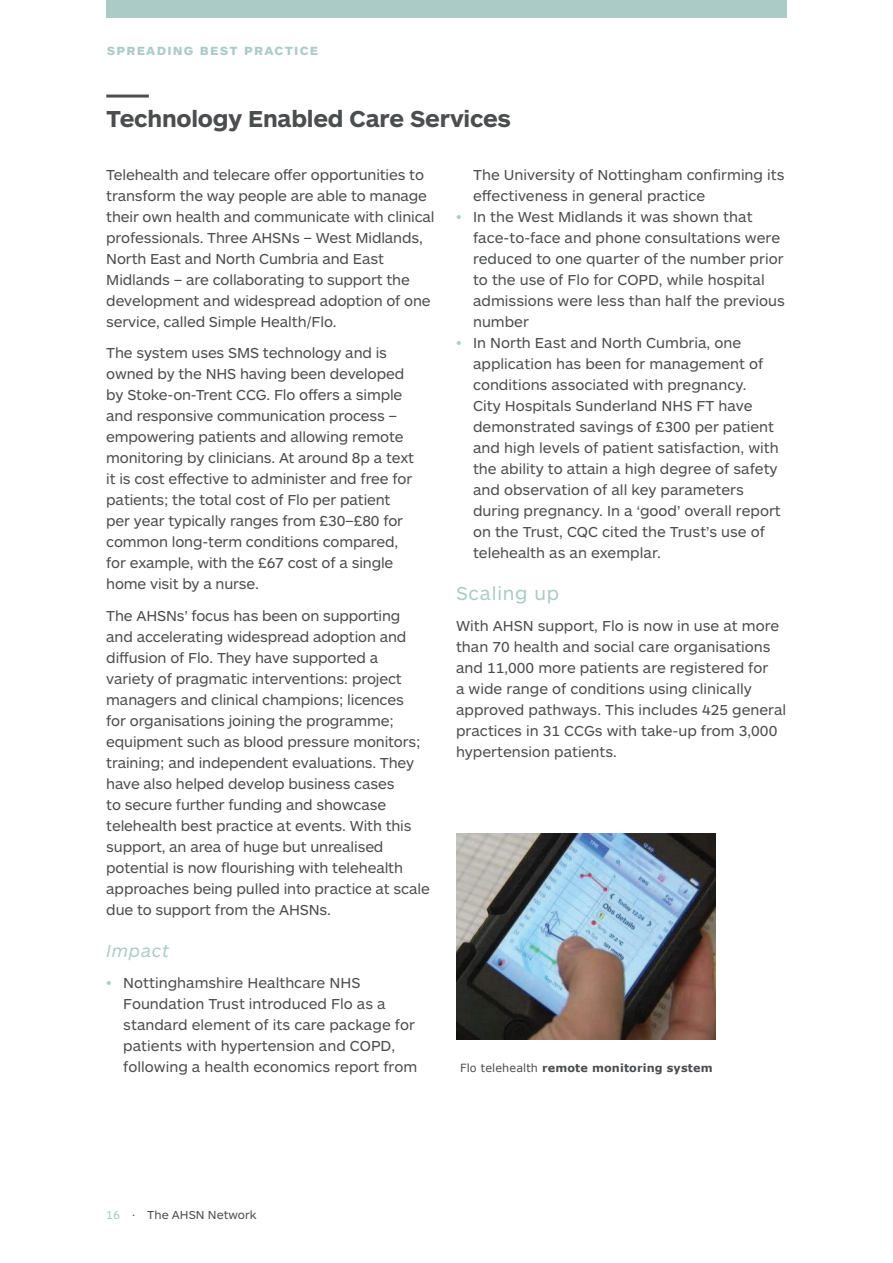
<style>
.page{position:relative;width:893px;height:1263px;background:#fff}
.page>*{position:absolute;margin:0;border:0;box-sizing:border-box;transform-origin:0 0}
.t1{font:700 24px "ARS Maquette Pro";letter-spacing:-.01em;color:#4c4d4f}
.t2{font:19.5px "ARS Maquette Pro";letter-spacing:.04em;color:#abccc6}
.t3{font:italic 18px "ARS Maquette Pro";letter-spacing:.04em;color:#abccc6}
.t4{font:15px/21px "ARS Maquette Pro";letter-spacing:-.01em;color:#4c4d4f}
.t5{font:700 15px "ARS Maquette Pro";letter-spacing:.08em;color:#abccc6}
.t6{font:12px "ARS Maquette Pro";color:#4c4d4f}
.t7{font:700 11.25px "Verdana";letter-spacing:.01em;color:#4c4d4f}
.s1{color:#abccc6}
.s2{font-weight:400}
</style>
<div class="page">
<hr style="left:106px;top:95px;width:43px;height:3px;background:#4c4d4f">
<img style="left:457px;top:834px;width:259px;height:205px">
<div style="left:106px;top:0;width:681px;height:17px;background:#abccc6"></div>
<p class="t5" style="left:107px;top:40px;width:213px">spreading best practice</p>
<h1 class="t1" style="left:106px;top:103px;width:406px">Technology Enabled Care Services</h1>
<p class="t4" style="left:106px;top:163px;width:330px">Telehealth and telecare offer opportunities to transform the way people are able to manage their own health and communicate with clinical professionals. Three AHSNs – West Midlands, North East and North Cumbria and East Midlands – are collaborating to support the development and widespread adoption of one service, called Simple Health/Flo.</p>
<p class="t4" style="left:106px;top:342px;width:309px">The system uses SMS technology and is owned by the NHS having been developed by Stoke-on-Trent CCG. Flo offers a simple and responsive communication process – empowering patients and allowing remote monitoring by clinicians. At around 8p a text it is cost effective to administer and free for patients; the total cost of Flo per patient per year typically ranges from £30–£80 for common long-term conditions compared, for example, with the £67 cost of a single home visit by a nurse.</p>
<p class="t4" style="left:106px;top:604px;width:325px">The AHSNs’ focus has been on supporting and accelerating widespread adoption and diffusion of Flo. They have supported a variety of pragmatic interventions: project managers and clinical champions; licences<br>for organisations joining the programme; equipment such as blood pressure monitors; training; and independent evaluations. They have also helped develop business cases<br>to secure further funding and showcase telehealth best practice at events. With this support, an area of huge but unrealised potential is now flourishing with telehealth approaches being pulled into practice at scale due to support from the AHSNs.</p>
<p class="t3" style="left:106px;top:939px;width:65px">Impact</p>
<p class="t4" style="left:123px;top:972px;width:295px;text-indent:-17px"><span class="s1">•</span> Nottinghamshire Healthcare NHS Foundation Trust introduced Flo as a standard element of its care package for patients with hypertension and COPD, following a health economics report from</p>
<p class="t4" style="left:473px;top:163px;width:313px">The University of Nottingham confirming its effectiveness in general practice</p>
<p class="t4" style="left:473px;top:205px;width:313px;text-indent:-17px"><span class="s1">•</span> In the West Midlands it was shown that face-to-face and phone consultations were reduced to one quarter of the number prior to the use of Flo for COPD, while hospital admissions were less than half the previous number</p>
<p class="t4" style="left:473px;top:331px;width:309px;text-indent:-17px"><span class="s1">•</span> In North East and North Cumbria, one application has been for management of conditions associated with pregnancy.<br>City Hospitals Sunderland NHS FT have demonstrated savings of £300 per patient and high levels of patient satisfaction, with the ability to attain a high degree of safety and observation of all key parameters during pregnancy. In a ‘good’ overall report on the Trust, CQC cited the Trust’s use of telehealth as an exemplar.</p>
<h2 class="t2" style="left:456px;top:580px;width:105px">Scaling up</h2>
<p class="t4" style="left:456px;top:615px;width:332px">With AHSN support, Flo is now in use at more than 70 health and social care organisations and 11,000 more patients are registered for<br>a wide range of conditions using clinically approved pathways. This includes 425 general practices in 31 CCGs with take-up from 3,000 hypertension patients.</p>
<p class="t7" style="left:460px;top:1060px;width:254px"><span class="s2">Flo telehealth</span> remote monitoring system</p>
<p class="t6" style="left:106px;top:1207px;width:152px"><span class="s1">16</span> · The AHSN Network</p>
</div>
